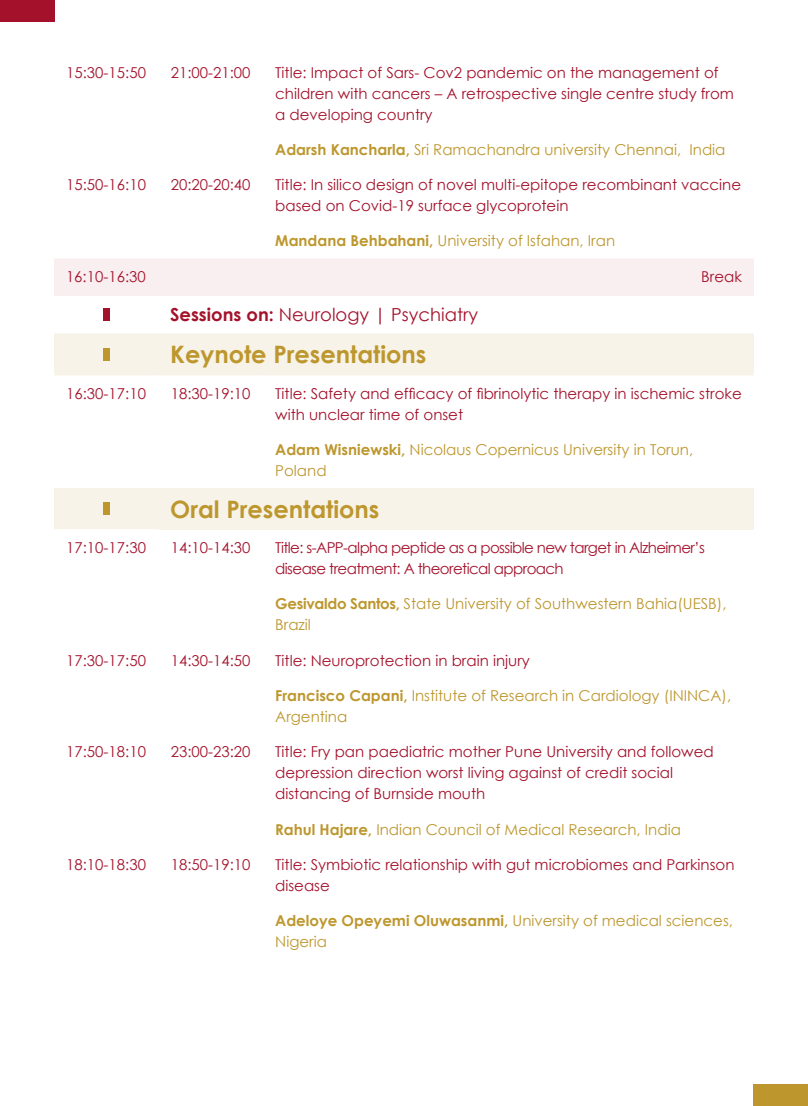
<style>
.page{position:relative;width:808px;height:1106px;background:#fff}
.page>*{position:absolute;margin:0;border:0;box-sizing:border-box;transform-origin:0 0}
.t1{font:700 24px "Century Gothic";color:#bd972e}
.t2{font:18px "Century Gothic";color:#a4112b}
.t3{font:15px/21px "Century Gothic";color:#a4112b}
.t4{font:15px/21px "Century Gothic";color:#bd972e}
.t5{font:15px/21px "Century Gothic";letter-spacing:-.04em;color:#a4112b}
.s1{font-weight:700}
</style>
<div class="page">
<div style="left:54px;top:259px;width:700px;height:37px;background:#f9eef0"></div>
<svg style="left:54px;top:333px;width:700px;height:197px"></svg>
<hr style="left:54px;top:529px;width:105px;height:2px;background:#fff">
<hr style="left:157px;top:375px;width:2px;height:57px;background:#fff">
<hr style="left:262px;top:375px;width:2px;height:57px;background:#fff">
<hr style="left:157px;top:432px;width:2px;height:56px;background:#fff">
<hr style="left:262px;top:432px;width:2px;height:56px;background:#fff">
<div style="left:103px;top:308px;width:6px;height:12px;background:#a4112b"></div>
<div style="left:103px;top:348px;width:6px;height:13px;background:#bd972e"></div>
<div style="left:103px;top:503px;width:6px;height:12px;background:#bd972e"></div>
<div style="left:0;top:0;width:54px;height:22px;background:#a4112b"></div>
<div style="left:754px;top:1084px;width:54px;height:22px;background:#bd972e"></div>
<p class="t3" style="left:66px;top:62px;width:81px">15:30-15:50</p>
<p class="t3" style="left:171px;top:62px;width:81px">21:00-21:00</p>
<p class="t3" style="left:275px;top:62px;width:460px">Title: Impact of Sars- Cov2 pandemic on the management of children with cancers – A retrospective single centre study from a developing country</p>
<p class="t4" style="left:275px;top:139px;width:452px"><span class="s1">Adarsh Kancharla,</span> Sri Ramachandra university Chennai, India</p>
<p class="t3" style="left:66px;top:174px;width:81px">15:50-16:10</p>
<p class="t3" style="left:171px;top:174px;width:81px">20:20-20:40</p>
<p class="t3" style="left:275px;top:174px;width:467px">Title: In silico design of novel multi-epitope recombinant vaccine based on Covid-19 surface glycoprotein</p>
<p class="t4" style="left:275px;top:230px;width:341px"><span class="s1">Mandana Behbahani,</span> University of Isfahan, Iran</p>
<p class="t3" style="left:66px;top:266px;width:81px">16:10-16:30</p>
<p class="t3" style="left:701px;top:266px;width:42px">Break</p>
<p class="t2" style="left:170px;top:302px;width:310px"><span class="s1">Sessions on:</span> Neurology | Psychiatry</p>
<h1 class="t1" style="left:170px;top:337px;width:258px">Keynote Presentations</h1>
<p class="t3" style="left:66px;top:383px;width:81px">16:30-17:10</p>
<p class="t3" style="left:171px;top:383px;width:81px">18:30-19:10</p>
<p class="t3" style="left:275px;top:383px;width:468px">Title: Safety and efficacy of fibrinolytic therapy in ischemic stroke with unclear time of onset</p>
<p class="t4" style="left:275px;top:439px;width:419px"><span class="s1">Adam Wisniewski,</span> Nicolaus Copernicus University in Torun,<br>Poland</p>
<h1 class="t1" style="left:170px;top:491px;width:211px">Oral Presentations</h1>
<p class="t3" style="left:66px;top:537px;width:81px">17:10-17:30</p>
<p class="t3" style="left:171px;top:537px;width:81px">14:10-14:30</p>
<p class="t5" style="left:275px;top:537px;width:431px">Title: s-APP-alpha peptide as a possible new target in Alzheimer’s disease treatment: A theoretical approach</p>
<p class="t4" style="left:275px;top:593px;width:453px"><span class="s1">Gesivaldo Santos,</span> State University of Southwestern Bahia(UESB),<br>Brazil</p>
<p class="t3" style="left:66px;top:650px;width:81px">17:30-17:50</p>
<p class="t3" style="left:171px;top:650px;width:81px">14:30-14:50</p>
<p class="t3" style="left:275px;top:650px;width:256px">Title: Neuroprotection in brain injury</p>
<p class="t4" style="left:275px;top:685px;width:457px"><span class="s1">Francisco Capani,</span> Institute of Research in Cardiology (ININCA),<br>Argentina</p>
<p class="t3" style="left:66px;top:741px;width:81px">17:50-18:10</p>
<p class="t3" style="left:171px;top:741px;width:81px">23:00-23:20</p>
<p class="t3" style="left:275px;top:741px;width:440px">Title: Fry pan paediatric mother Pune University and followed depression direction worst living against of credit social distancing of Burnside mouth</p>
<p class="t4" style="left:275px;top:818px;width:407px"><span class="s1">Rahul Hajare,</span> Indian Council of Medical Research, India</p>
<p class="t3" style="left:66px;top:854px;width:81px">18:10-18:30</p>
<p class="t3" style="left:171px;top:854px;width:81px">18:50-19:10</p>
<p class="t3" style="left:275px;top:854px;width:461px">Title: Symbiotic relationship with gut microbiomes and Parkinson disease</p>
<p class="t4" style="left:275px;top:910px;width:459px"><span class="s1">Adeloye Opeyemi Oluwasanmi,</span> University of medical sciences,<br>Nigeria</p>
</div>
